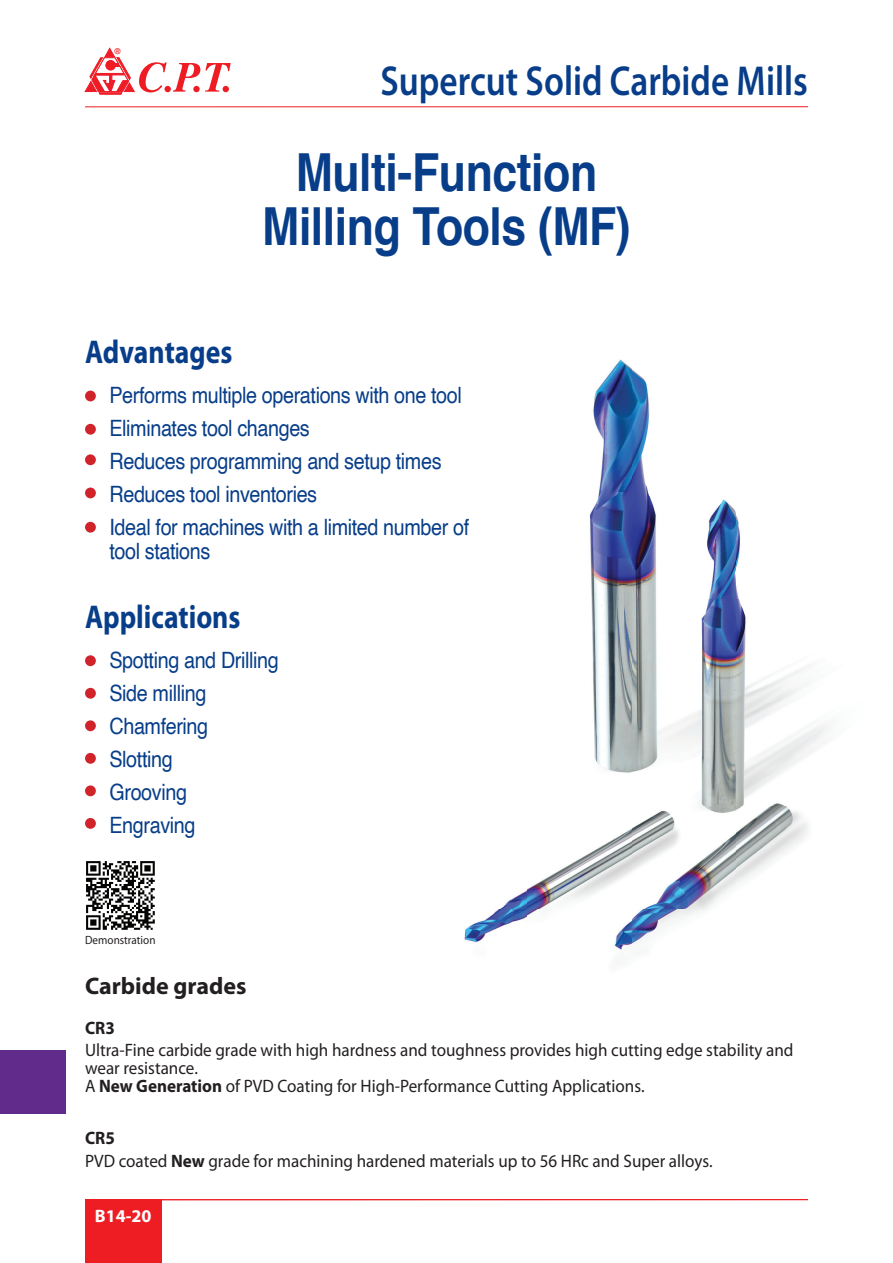
<style>
.page{position:relative;width:893px;height:1263px;background:#fff}
.page>*{position:absolute;margin:0;border:0;box-sizing:border-box;transform-origin:0 0}
.t1{font:700 52.5px/54px "Helvetica";letter-spacing:-.01em;color:#083e89;text-align:center;scale:.85 1}
.t2{font:600 42px "Myriad Pro";color:#083e89;scale:.84 1}
.t3{font:700 33px "Myriad Pro";color:#083e89;scale:.84 1}
.t4{font:700 24px "Myriad Pro";color:#231f20}
.t5{font:22.5px/33px "Helvetica";letter-spacing:-.02em;color:#083e89;scale:.88 1}
.t6{font:18px/18px "Myriad Pro";color:#231f20;scale:.95 1}
.t7{font:700 18px "Myriad Pro";color:#fff}
.t8{font:700 18px "Myriad Pro";color:#231f20;scale:.95 1}
.t9{font:12px "Myriad Pro";color:#231f20;scale:.93 1}
.t10{font:500 11.25px "Win Soft Pro";color:#ee1d23}
.s1{font-weight:700}
</style>
<div class="page">
<hr style="left:85px;top:106px;width:723px;height:1px;background:#ee1d23">
<div style="left:85px;top:1200px;width:77px;height:63px;background:#ee1d23"></div>
<hr style="left:85px;top:1199px;width:723px;height:1px;background:#ee1d23">
<div style="left:0;top:1050px;width:66px;height:64px;background:#612b8b"></div>
<svg style="left:85px;top:48px;width:146px;height:46px"></svg>
<img style="left:464px;top:359px;width:365px;height:604px">
<div style="left:85px;top:391px;width:11px;height:10px;background:#d1232a;border-radius:50%"></div>
<div style="left:85px;top:424px;width:11px;height:11px;background:#d1232a;border-radius:50%"></div>
<div style="left:85px;top:454px;width:11px;height:11px;background:#d1232a;border-radius:50%"></div>
<div style="left:85px;top:487px;width:11px;height:11px;background:#d1232a;border-radius:50%"></div>
<div style="left:85px;top:522px;width:11px;height:11px;background:#d1232a;border-radius:50%"></div>
<div style="left:85px;top:655px;width:11px;height:11px;background:#d1232a;border-radius:50%"></div>
<div style="left:85px;top:720px;width:11px;height:11px;background:#d1232a;border-radius:50%"></div>
<div style="left:85px;top:785px;width:11px;height:11px;background:#d1232a;border-radius:50%"></div>
<div style="left:85px;top:688px;width:11px;height:11px;background:#d1232a;border-radius:50%"></div>
<div style="left:85px;top:753px;width:11px;height:11px;background:#d1232a;border-radius:50%"></div>
<div style="left:85px;top:818px;width:11px;height:11px;background:#d1232a;border-radius:50%"></div>
<svg style="left:86px;top:861px;width:69px;height:69px"></svg>
<p class="t10" style="left:114px;top:43px;width:8px">®</p>
<h3 class="t3" style="left:85px;top:330px;width:177px">Advantages</h3>
<h2 class="t2" style="left:381px;top:54px;width:510px">Supercut Solid Carbide Mills</h2>
<h1 class="t1" style="left:262px;top:146px;width:435px">Multi-Function<br>Milling Tools (MF)</h1>
<p class="t5" style="left:109px;top:379px;width:410px">Performs multiple operations with one tool Eliminates tool changes<br>Reduces programming and setup times Reduces tool inventories<br>Ideal for machines with a limited number of</p>
<p class="t5" style="left:109px;top:535px;width:116px">tool stations</p>
<h3 class="t3" style="left:85px;top:595px;width:187px">Applications</h3>
<p class="t5" style="left:109px;top:644px;width:194px">Spotting and Drilling<br>Side milling<br>Chamfering<br>Slotting<br>Grooving<br>Engraving</p>
<p class="t9" style="left:85px;top:933px;width:77px">Demonstration</p>
<h3 class="t4" style="left:85px;top:971px;width:163px">Carbide grades</h3>
<p class="t8" style="left:85px;top:1017px;width:33px">CR3</p>
<p class="t6" style="left:85px;top:1041px;width:747px">Ultra-Fine carbide grade with high hardness and toughness provides high cutting edge stability and wear resistance.<br>A <span class="s1">New Generation</span> of PVD Coating for High-Performance Cutting Applications.</p>
<p class="t8" style="left:85px;top:1126px;width:33px">CR5</p>
<p class="t6" style="left:85px;top:1151px;width:662px">PVD coated <span class="s1">New</span> grade for machining hardened materials up to 56 HRc and Super alloys.</p>
<p class="t7" style="left:95px;top:1204px;width:58px">B14-20</p>
</div>
